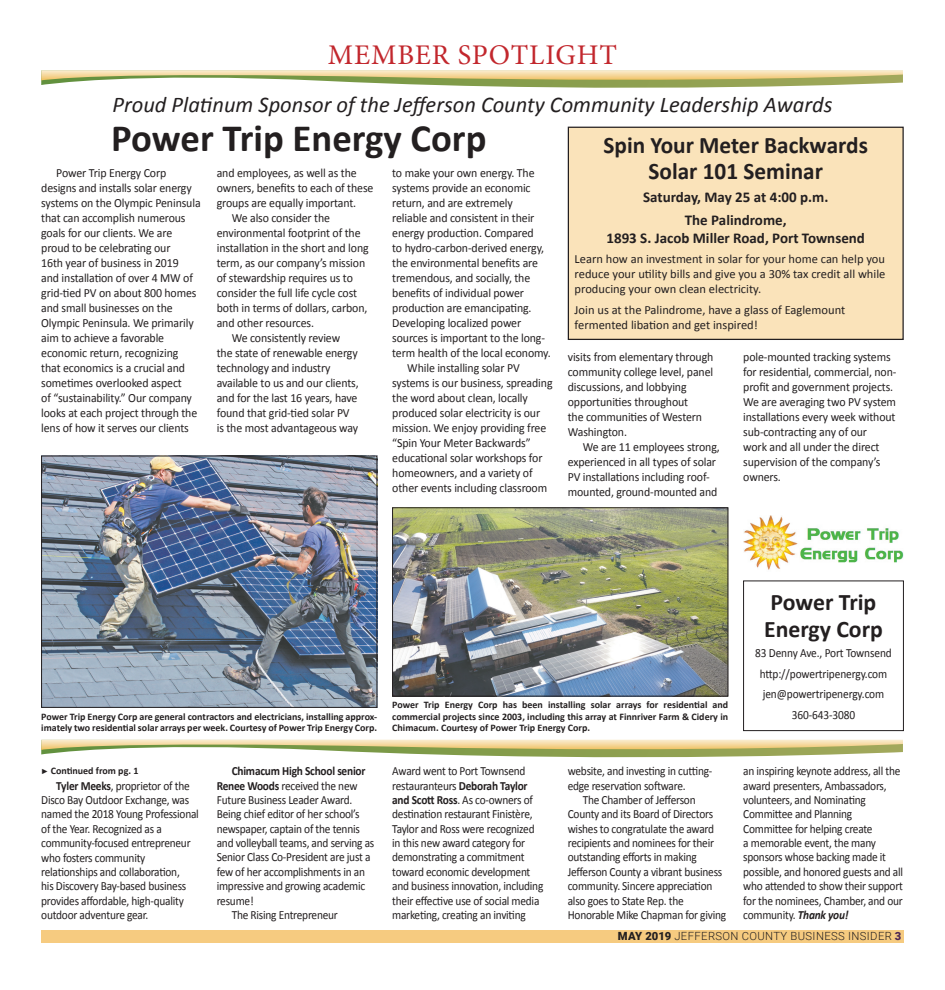
<style>
.page{position:relative;width:945px;height:990px;background:#fff}
.page>*{position:absolute;margin:0;border:0;box-sizing:border-box;transform-origin:0 0}
.t1{font:700 38.75px "Calibri";color:#231f20}
.t2{font:28.5px "Minion Pro";letter-spacing:.03em;color:#c2272d}
.t3{font:700 23.75px/26.2px "Calibri";color:#231f20;text-align:center}
.t4{font:italic 22.5px "Calibri";color:#231f20}
.t5{font:700 15px/23.1px "Calibri";color:#231f20;text-align:center}
.t6{font:12.5px/15px "Calibri";letter-spacing:-.015em;color:#231f20;scale:.95 1}
.t7{font:12.5px/14.4px "Calibri";letter-spacing:-.015em;color:#231f20;scale:.91 1}
.t8{font:12.5px/15px "Calibri";letter-spacing:-.015em;color:#231f20;text-align:justify}
.t9{font:700 12.5px "Calibri";letter-spacing:-.02em;color:#231f20;scale:.91 1}
.t10{font:300 11.25px "Roboto";letter-spacing:.035em;color:#231f20}
.t11{font:700 10px/11.2px "Calibri";color:#231f20}
.s1{font-family:"Arial";font-weight:400;font-size:7.5px}
.s2{font-weight:700}
.s3{font-weight:700;font-style:italic}
.s4{font-weight:900}
.s5{font-weight:900;color:#4e2754}
</style>
<div class="page">
<div style="left:41px;top:930px;width:863px;height:12px;background:#f6cb80"></div>
<svg style="left:41px;top:70px;width:862px;height:18px"></svg>
<svg style="left:41px;top:740px;width:862px;height:18px"></svg>
<div style="left:568px;top:127px;width:335px;height:212px;background:#fae3ba"></div>
<div style="left:568px;top:127px;width:336px;height:213px;border:1px solid #231f20"></div>
<img style="left:743px;top:515px;width:161px;height:55px">
<img style="left:43px;top:458px;width:332px;height:248px">
<div style="left:41px;top:456px;width:336px;height:252px;border:1px solid #231f20"></div>
<img style="left:394px;top:509px;width:332px;height:185px">
<div style="left:392px;top:507px;width:336px;height:189px;border:1px solid #231f20"></div>
<div style="left:743px;top:581px;width:161px;height:150px;border:1px solid #231f20"></div>
<h2 class="t2" style="left:328px;top:36px;width:291px">MEMBER SPOTLIGHT</h2>
<h3 class="t4" style="left:113px;top:91px;width:721px">Proud Platinum Sponsor of the Jefferson County Community Leadership Awards</h3>
<h1 class="t1" style="left:111px;top:114px;width:377px">Power Trip Energy Corp</h1>
<p class="t6" style="left:41px;top:165px;width:169px;text-indent:15px">Power Trip Energy Corp designs and installs solar energy systems on the Olympic Peninsula that can accomplish numerous goals for our clients. We are proud to be celebrating our<br>16th year of business in 2019<br>and installation of over 4 MW of grid-tied PV on about 800 homes and small businesses on the<br>Olympic Peninsula. We primarily aim to achieve a favorable economic return, recognizing that economics is a crucial and sometimes overlooked aspect<br>of “sustainability.” Our company looks at each project through the lens of how it serves our clients</p>
<p class="t6" style="left:217px;top:165px;width:149px">and employees, as well as the</p>
<h3 class="t3" style="left:604px;top:131px;width:266px">Spin your Meter Backwards<br>Solar 101 Seminar</h3>
<p class="t5" style="left:643px;top:185px;width:187px">Saturday, May 25 at 4:00 p.m.<br>The Palindrome,</p>
<p class="t5" style="left:606px;top:225px;width:260px">1893 S. Jacob Miller Road, Port Townsend</p>
<p class="t8" style="left:575px;top:251px;width:312px">Learn how an investment in solar for your home can help you reduce your utility bills and give you a 30% tax credit all while producing your own clean electricity.</p>
<p class="t8" style="left:575px;top:302px;width:272px">Join us at the Palindrome, have a glass of Eaglemount fermented libation and get inspired!</p>
<p class="t6" style="left:392px;top:165px;width:151px">to make your own energy. The</p>
<p class="t6" style="left:392px;top:180px;width:147px">systems provide an economic</p>
<p class="t6" style="left:392px;top:195px;width:128px">return, and are extremely</p>
<p class="t6" style="left:392px;top:210px;width:151px">reliable and consistent in their</p>
<p class="t6" style="left:392px;top:225px;width:151px">energy production. Compared</p>
<p class="t6" style="left:392px;top:240px;width:161px">to hydro-carbon-derived energy,</p>
<p class="t6" style="left:392px;top:255px;width:155px">the environmental benefits are</p>
<p class="t6" style="left:392px;top:270px;width:147px">tremendous, and socially, the</p>
<p class="t6" style="left:392px;top:285px;width:140px">benefits of individual power</p>
<p class="t6" style="left:392px;top:300px;width:148px">production are emancipating.</p>
<p class="t6" style="left:392px;top:315px;width:137px">Developing localized power</p>
<p class="t6" style="left:392px;top:330px;width:162px">sources is important to the long-</p>
<p class="t6" style="left:392px;top:345px;width:168px">term health of the local economy.</p>
<p class="t6" style="left:407px;top:360px;width:120px">While installing solar PV</p>
<p class="t6" style="left:392px;top:375px;width:170px">systems is our business, spreading</p>
<p class="t6" style="left:392px;top:390px;width:144px">the word about clean, locally</p>
<p class="t6" style="left:392px;top:405px;width:157px">produced solar electricity is our</p>
<p class="t6" style="left:392px;top:420px;width:164px">mission. We enjoy providing free</p>
<p class="t6" style="left:392px;top:435px;width:147px">“Spin Your Meter Backwards”</p>
<p class="t6" style="left:392px;top:450px;width:160px">educational solar workshops for</p>
<p class="t6" style="left:392px;top:465px;width:149px">homeowners, and a variety of</p>
<p class="t6" style="left:392px;top:480px;width:165px">other events including classroom</p>
<p class="t6" style="left:217px;top:180px;width:167px">owners, benefits to each of these</p>
<p class="t6" style="left:217px;top:195px;width:148px">groups are equally important.</p>
<p class="t6" style="left:232px;top:210px;width:105px">We also consider the</p>
<p class="t6" style="left:217px;top:225px;width:153px">environmental footprint of the</p>
<p class="t6" style="left:217px;top:240px;width:162px">installation in the short and long</p>
<p class="t6" style="left:217px;top:255px;width:158px">term, as our company’s mission</p>
<p class="t6" style="left:217px;top:270px;width:145px">of stewardship requires us to</p>
<p class="t6" style="left:217px;top:285px;width:149px">consider the full life cycle cost</p>
<p class="t6" style="left:217px;top:300px;width:160px">both in terms of dollars, carbon,</p>
<p class="t6" style="left:217px;top:315px;width:104px">and other resources.</p>
<p class="t6" style="left:232px;top:330px;width:116px">We consistently review</p>
<p class="t6" style="left:217px;top:345px;width:150px">the state of renewable energy</p>
<p class="t6" style="left:217px;top:360px;width:121px">technology and industry</p>
<p class="t6" style="left:217px;top:375px;width:151px">available to us and our clients,</p>
<p class="t6" style="left:217px;top:390px;width:150px">and for the last 16 years, have</p>
<p class="t6" style="left:217px;top:405px;width:141px">found that grid-tied solar PV</p>
<p class="t6" style="left:217px;top:420px;width:150px">is the most advantageous way</p>
<p class="t6" style="left:568px;top:348px;width:155px">visits from elementary through community college level, panel discussions, and lobbying opportunities throughout<br>the communities of Western<br>Washington.</p>
<p class="t6" style="left:568px;top:438px;width:162px;text-indent:15px">We are 11 employees strong, experienced in all types of solar<br>PV installations including roof&shy;mounted, ground-mounted and</p>
<p class="t6" style="left:743px;top:348px;width:163px">pole-mounted tracking systems for residential, commercial, non&shy;profit and government projects.<br>We are averaging two PV system installations every week without sub-contracting any of our<br>work and all under the direct supervision of the company’s owners.</p>
<p class="t11" style="left:41px;top:710px;width:337px">Power Trip Energy Corp are general contractors and electricians, installing approx&shy;imately two residential solar arrays per week. Courtesy of Power Trip Energy Corp.</p>
<p class="t11" style="left:392px;top:699px;width:338px;text-align:justify">Power Trip Energy Corp has been installing solar arrays for residential and commercial projects since 2003, including this array at Finnriver Farm &amp; Cidery in Chimacum. Courtesy of Power Trip Energy Corp.</p>
<p class="t11" style="left:41px;top:764px;width:99px"><span class="s1">►</span> Continued from pg. 1</p>
<p class="t7" style="left:41px;top:778px;width:175px;text-indent:15px"><span class="s2">Tyler Meeks</span>, proprietor of the<br>Disco Bay Outdoor Exchange, was named the 2018 Young Professional of the Year. Recognized as a community-focused entrepreneur who fosters community relationships and collaboration,<br>his Discovery Bay-based business provides affordable, high-quality outdoor adventure gear.</p>
<p class="t9" style="left:232px;top:763px;width:149px">Chimacum High School senior</p>
<p class="t7" style="left:217px;top:778px;width:156px"><span class="s2">Renee Woods</span> received the new</p>
<p class="t7" style="left:217px;top:792px;width:151px">Future Business Leader Award.</p>
<p class="t7" style="left:217px;top:806px;width:159px">Being chief editor of her school’s</p>
<p class="t7" style="left:217px;top:821px;width:159px">newspaper, captain of the tennis</p>
<p class="t7" style="left:217px;top:835px;width:175px">and volleyball teams, and serving as</p>
<p class="t7" style="left:217px;top:850px;width:170px">Senior Class Co-President are just a</p>
<p class="t7" style="left:217px;top:864px;width:164px">few of her accomplishments in an</p>
<p class="t7" style="left:217px;top:878px;width:165px">impressive and growing academic</p>
<p class="t7" style="left:217px;top:893px;width:42px">resume!</p>
<p class="t7" style="left:232px;top:907px;width:118px">The Rising Entrepreneur</p>
<p class="t7" style="left:392px;top:763px;width:168px">Award went to Port Townsend restauranteurs <span class="s2">Deborah Taylor and Scott Ross</span>. As co-owners of destination restaurant Finistère,<br>Taylor and Ross were recognized in this new award category for demonstrating a commitment toward economic development and business innovation, including their effective use of social media marketing, creating an inviting</p>
<p class="t7" style="left:568px;top:763px;width:160px">website, and investing in cutting&shy;edge reservation software.</p>
<p class="t7" style="left:568px;top:792px;width:176px;text-indent:15px">The Chamber of Jefferson<br>County and its Board of Directors wishes to congratulate the award recipients and nominees for their outstanding efforts in making<br>Jefferson County a vibrant business community. Sincere appreciation also goes to State Rep. the<br>Honorable Mike Chapman for giving</p>
<h3 class="t3" style="left:764px;top:588px;width:120px;text-align:left">Power Trip<br>Energy Corp</h3>
<p class="t7" style="left:755px;top:642px;width:152px;line-height:20.6px;text-align:center">83 Denny Ave., Port Townsend http://powertripenergy.com jen@powertripenergy.com<br>360-643-3080</p>
<p class="t7" style="left:743px;top:763px;width:177px">an inspiring keynote address, all the award presenters, Ambassadors, volunteers, and Nominating<br>Committee and Planning<br>Committee for helping create<br>a memorable event, the many sponsors whose backing made it possible, and honored guests and all who attended to show their support for the nominees, Chamber, and our community. <span class="s3">Thank you!</span></p>
<p class="t10" style="left:618px;top:928px;width:285px"><span class="s4">MAY 2019</span> JEFFERSON COUNTY BUSINESS INSIDER <span class="s5">3</span></p>
</div>
